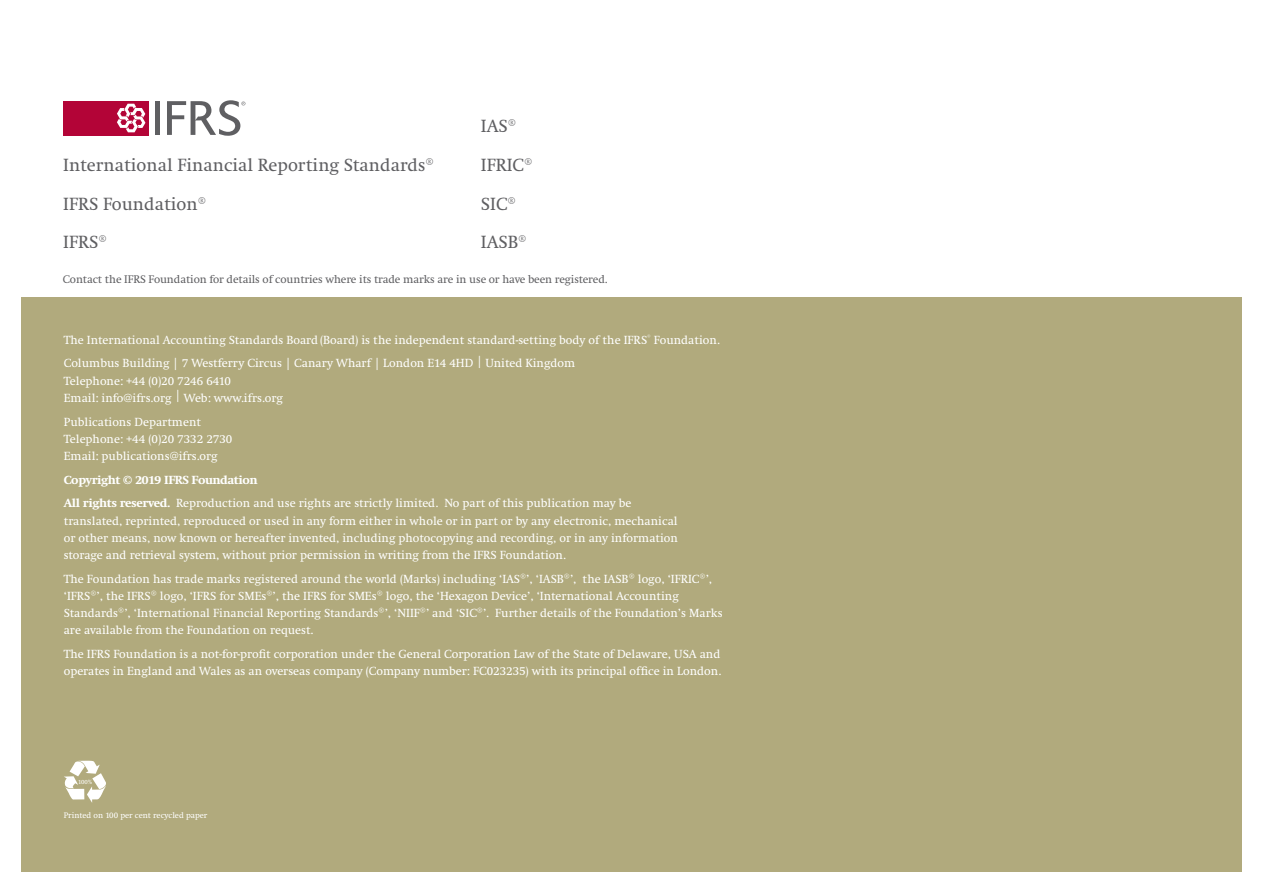
<style>
.page{position:relative;width:1263px;height:893px;background:#fff}
.page>*{position:absolute;margin:0;border:0;box-sizing:border-box;transform-origin:0 0}
.t1{font:18px/38.5px "Swift LT Pro";color:#5f5f62}
.t2{font:12px/17.2px "Swift LT Pro";color:#fff}
.t3{font:11.25px "Swift LT Pro";letter-spacing:-.01em;color:#5f5f62}
.t4{font:8.25px "Swift LT Pro";color:#fff}
.t5{font:6.3px "Swift LT Pro";color:#fff}
.s1{font-size:16.5px}
.s2{font-weight:800}
</style>
<div class="page">
<div style="left:21px;top:298px;width:1221px;height:574px;background:#b1aa7d"></div>
<img style="left:64px;top:761px;width:42px;height:28px">
<div style="left:63px;top:101px;width:86px;height:34px;background:#b30437"></div>
<svg style="left:117px;top:104px;width:28px;height:28px"></svg>
<div style="left:155px;top:101px;width:5px;height:34px;background:#5f5f62"></div>
<svg style="left:167px;top:100px;width:78px;height:36px"></svg>
<h1 class="t1" style="left:63px;top:146px;width:372px">International Financial Reporting Standards<span class="s1">®<br></span>IFRS Foundation<span class="s1">®<br></span>IFRS<span class="s1">®</span></h1>
<h1 class="t1" style="left:481px;top:107px;width:53px">IAS<span class="s1">®<br></span>IFRIC<span class="s1">®<br></span>SIC<span class="s1">®<br></span>IASB<span class="s1">®</span></h1>
<p class="t3" style="left:63px;top:272px;width:546px">Contact the IFRS Foundation for details of countries where its trade marks are in use or have been registered.</p>
<p class="t2" style="left:64px;top:328px;width:658px;line-height:23.7px">The International Accounting Standards Board (Board) is the independent standard-setting body of the IFRS<sup>®</sup> Foundation.<br>Columbus Building | 7 Westferry Circus | Canary Wharf | London E14 4HD | United Kingdom</p>
<p class="t2" style="left:64px;top:372px;width:221px">Telephone: +44 (0)20 7246 6410<br>Email: info@ifrs.org | Web: www.ifrs.org</p>
<p class="t2" style="left:64px;top:413px;width:170px">Publications Department<br>Telephone: +44 (0)20 7332 2730<br>Email: publications@ifrs.org</p>
<p class="t2" style="left:64px;top:468px;width:569px;line-height:23.7px"><span class="s2">Copyright © 2019 IFRS Foundation<br>All rights reserved.</span> Reproduction and use rights are strictly limited. No part of this publication may be</p>
<p class="t2" style="left:64px;top:512px;width:616px;text-align:justify">translated, reprinted, reproduced or used in any form either in whole or in part or by any electronic, mechanical or other means, now known or hereafter invented, including photocopying and recording, or in any information storage and retrieval system, without prior permission in writing from the IFRS Foundation.</p>
<p class="t2" style="left:64px;top:570px;width:660px">The Foundation has trade marks registered around the world (Marks) including ‘IAS®’, ‘IASB®’, the IASB® logo, ‘IFRIC®’, ‘IFRS®’, the IFRS® logo, ‘IFRS for SMEs®’, the IFRS for SMEs® logo, the ‘Hexagon Device’, ‘International Accounting Standards®’, ‘International Financial Reporting Standards®’, ‘NIIF®’ and ‘SIC®’. Further details of the Foundation’s Marks are available from the Foundation on request.</p>
<p class="t2" style="left:64px;top:645px;width:659px">The IFRS Foundation is a not-for-profit corporation under the General Corporation Law of the State of Delaware, USA and operates in England and Wales as an overseas company (Company number: FC023235) with its principal office in London.</p>
<p class="t5" style="left:78px;top:778px;width:16px">100%</p>
<p class="t4" style="left:64px;top:811px;width:145px">Printed on 100 per cent recycled paper</p>
</div>
